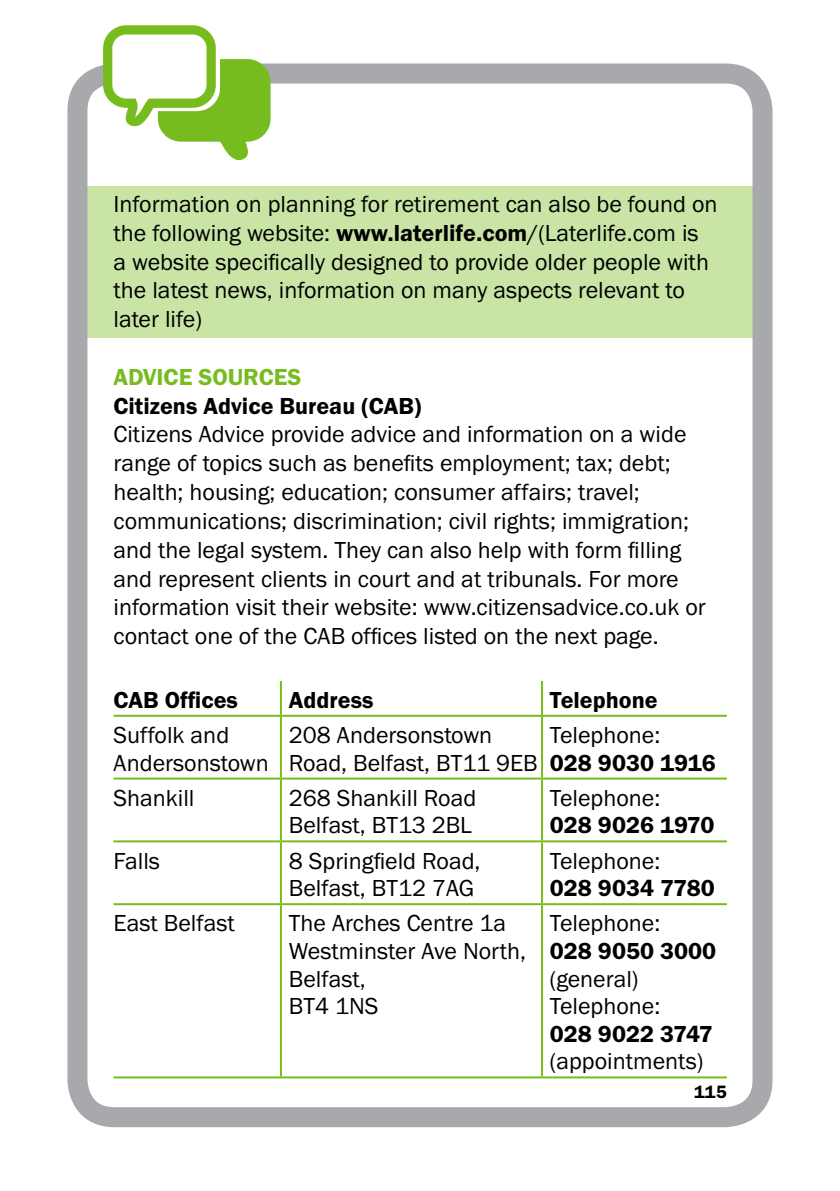
<style>
.page{position:relative;width:840px;height:1191px;background:#fff}
.page>*{position:absolute;margin:0;border:0;box-sizing:border-box;transform-origin:0 0}
.t1{font:24px/28.8px "Franklin Got ITC";color:#000}
.t2{font:600 24px "Franklin Got ITC";color:#000}
.t3{font:600 24px "Franklin Got ITC";color:#77bc1f}
.t4{font:600 18px "Franklin Gothic";color:#000}
.s1{font-weight:600}
</style>
<div class="page">
<div style="left:77px;top:186px;width:686px;height:151px;background:#c9e4a5"></div>
<hr style="left:280px;top:717px;width:2px;height:60px;background:#77bc1f">
<hr style="left:113px;top:777px;width:168px;height:2px;background:#77bc1f">
<hr style="left:281px;top:777px;width:260px;height:2px;background:#77bc1f">
<hr style="left:280px;top:779px;width:2px;height:61px;background:#77bc1f">
<hr style="left:113px;top:840px;width:168px;height:2px;background:#77bc1f">
<hr style="left:281px;top:840px;width:260px;height:2px;background:#77bc1f">
<hr style="left:280px;top:842px;width:2px;height:61px;background:#77bc1f">
<hr style="left:113px;top:903px;width:168px;height:2px;background:#77bc1f">
<hr style="left:281px;top:903px;width:260px;height:2px;background:#77bc1f">
<hr style="left:280px;top:905px;width:2px;height:171px;background:#77bc1f">
<hr style="left:113px;top:1076px;width:168px;height:2px;background:#77bc1f">
<hr style="left:280px;top:681px;width:2px;height:34px;background:#77bc1f">
<hr style="left:113px;top:715px;width:168px;height:2px;background:#77bc1f">
<hr style="left:281px;top:715px;width:260px;height:2px;background:#77bc1f">
<hr style="left:281px;top:1076px;width:260px;height:2px;background:#77bc1f">
<hr style="left:540px;top:681px;width:2px;height:34px;background:#77bc1f">
<hr style="left:541px;top:715px;width:185px;height:2px;background:#77bc1f">
<hr style="left:540px;top:717px;width:2px;height:60px;background:#77bc1f">
<hr style="left:541px;top:777px;width:185px;height:2px;background:#77bc1f">
<hr style="left:540px;top:779px;width:2px;height:61px;background:#77bc1f">
<hr style="left:541px;top:840px;width:185px;height:2px;background:#77bc1f">
<hr style="left:540px;top:842px;width:2px;height:61px;background:#77bc1f">
<hr style="left:541px;top:903px;width:185px;height:2px;background:#77bc1f">
<hr style="left:540px;top:905px;width:2px;height:171px;background:#77bc1f">
<hr style="left:541px;top:1076px;width:185px;height:2px;background:#77bc1f">
<div style="left:67px;top:63px;width:705px;height:1064px;border:20px solid #a7a9ac;border-radius:37px"></div>
<svg style="left:102px;top:25px;width:169px;height:135px"></svg>
<p class="t1" style="left:113px;top:189px;width:605px">Information on planning for retirement can also be found on the following website: <span class="s1">www.laterlife.com</span>/(Laterlife.com is<br>a website specifically designed to provide older people with the latest news, information on many aspects relevant to later life)</p>
<p class="t3" style="left:113px;top:363px;width:28px">Advice</p>
<p class="t3" style="left:198px;top:363px;width:30px">Sources</p>
<p class="t2" style="left:113px;top:392px;width:309px">Citizens Advice Bureau (CAB)</p>
<p class="t1" style="left:113px;top:419px;width:593px">Citizens Advice provide advice and information on a wide range of topics such as benefits employment; tax; debt; health; housing; education; consumer affairs; travel; communications; discrimination; civil rights; immigration; and the legal system. They can also help with form filling and represent clients in court and at tribunals. For more information visit their website: www.citizensadvice.co.uk or contact one of the CAB offices listed on the next page.</p>
<p class="t2" style="left:113px;top:686px;width:126px">CAB Offices</p>
<p class="t2" style="left:289px;top:686px;width:86px">Address</p>
<p class="t2" style="left:549px;top:686px;width:109px">Telephone</p>
<p class="t1" style="left:113px;top:720px;width:157px;line-height:27.6px">Suffolk and<br>Andersonstown</p>
<p class="t1" style="left:289px;top:720px;width:250px;line-height:27.6px">208 Andersonstown<br>Road, Belfast, BT11 9EB</p>
<p class="t1" style="left:549px;top:720px;width:112px">Telephone:</p>
<p class="t2" style="left:549px;top:748px;width:167px">028 9030 1916</p>
<p class="t1" style="left:113px;top:783px;width:82px">Shankill</p>
<p class="t1" style="left:289px;top:783px;width:189px;line-height:27.6px">268 Shankill Road<br>Belfast, BT13 2BL</p>
<p class="t1" style="left:549px;top:783px;width:112px">Telephone:</p>
<p class="t2" style="left:549px;top:811px;width:166px">028 9026 1970</p>
<p class="t1" style="left:113px;top:845px;width:48px">Falls</p>
<p class="t1" style="left:289px;top:846px;width:193px;line-height:27.6px">8 Springfield Road,<br>Belfast, BT12 7AG</p>
<p class="t1" style="left:549px;top:845px;width:112px">Telephone:</p>
<p class="t2" style="left:549px;top:874px;width:166px">028 9034 7780</p>
<p class="t1" style="left:113px;top:908px;width:123px">East Belfast</p>
<p class="t1" style="left:289px;top:909px;width:239px;line-height:27.6px">The Arches Centre 1a<br>Westminster Ave North,<br>Belfast,<br>BT4 1NS</p>
<p class="t1" style="left:549px;top:908px;width:112px">Telephone:</p>
<p class="t2" style="left:549px;top:937px;width:167px">028 9050 3000</p>
<p class="t1" style="left:549px;top:964px;width:112px;line-height:27.6px">(general)<br>Telephone:</p>
<p class="t2" style="left:549px;top:1019px;width:164px">028 9022 3747</p>
<p class="t1" style="left:549px;top:1046px;width:155px">(appointments)</p>
<p class="t4" style="left:693px;top:1081px;width:34px">115</p>
</div>
